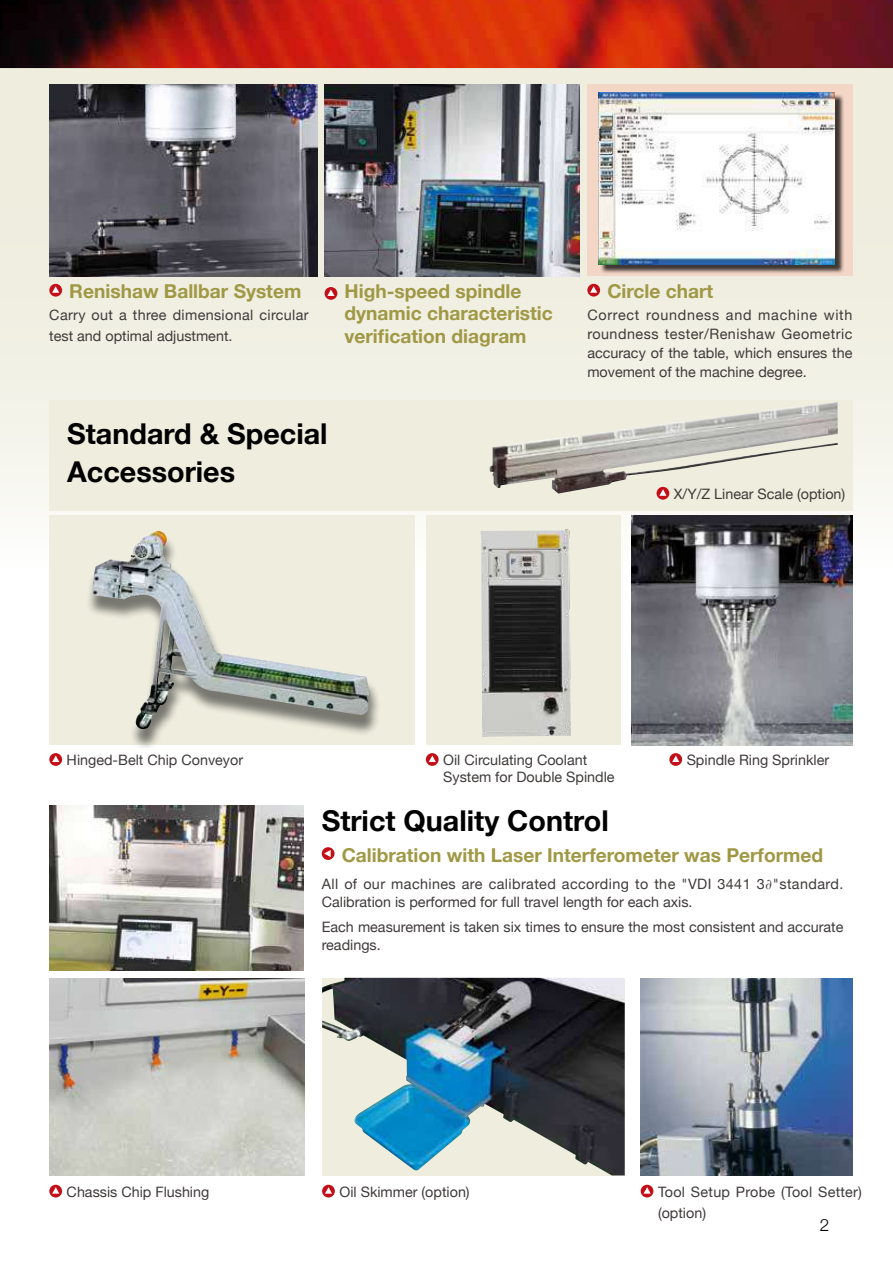
<style>
.page{position:relative;width:893px;height:1263px;background:#fff}
.page>*{position:absolute;margin:0;border:0;box-sizing:border-box;transform-origin:0 0}
.t1{font:700 28.65px/38.2px "Helvetica Neue";color:#000}
.t2{font:700 19.2px/23px "Helvetica Neue";color:#a09844}
.t3{font:300 16.95px "Helvetica Neue";color:#000}
.t4{font:14.4px/19.2px "Helvetica Neue";color:#3e3a39}
.t5{font:14.4px/21.3px "Helvetica Neue";letter-spacing:.025em;color:#3e3a39}
.t6{font:14.4px/21.3px "Helvetica Neue";letter-spacing:.02em;color:#3e3a39}
</style>
<div class="page">
<div style="left:0;top:68px;width:893px;height:499px;background:#eeedde"></div>
<img style="left:49px;top:85px;width:268px;height:191px">
<img style="left:49px;top:805px;width:255px;height:165px">
<div style="left:587px;top:85px;width:265px;height:191px;background:#f4d6c6"></div>
<div style="left:600px;top:94px;width:244px;height:179px;background:#000;opacity:.75"></div>
<img style="left:599px;top:92px;width:236px;height:172px">
<img style="left:325px;top:85px;width:255px;height:191px">
<img style="left:49px;top:978px;width:255px;height:198px">
<div style="left:49px;top:1185px;width:13px;height:12px;background:#c40e18;border-radius:50%"></div>
<svg style="left:52px;top:1187px;width:7px;height:7px"></svg>
<img style="left:322px;top:978px;width:303px;height:197px">
<img style="left:640px;top:978px;width:213px;height:198px">
<div style="left:641px;top:1185px;width:12px;height:12px;background:#c40e18;border-radius:50%"></div>
<svg style="left:643px;top:1187px;width:8px;height:7px"></svg>
<div style="left:322px;top:1185px;width:13px;height:12px;background:#c40e18;border-radius:50%"></div>
<svg style="left:325px;top:1187px;width:7px;height:7px"></svg>
<svg style="left:49px;top:284px;width:13px;height:13px"></svg>
<svg style="left:52px;top:286px;width:7px;height:7px"></svg>
<svg style="left:587px;top:284px;width:13px;height:13px"></svg>
<svg style="left:590px;top:286px;width:7px;height:7px"></svg>
<svg style="left:325px;top:287px;width:12px;height:13px"></svg>
<svg style="left:327px;top:289px;width:8px;height:7px"></svg>
<div style="left:426px;top:516px;width:195px;height:229px;background:#eeedde"></div>
<img style="left:481px;top:529px;width:90px;height:208px">
<svg style="left:426px;top:753px;width:13px;height:13px"></svg>
<svg style="left:429px;top:755px;width:7px;height:7px"></svg>
<img style="left:632px;top:516px;width:221px;height:229px">
<svg style="left:669px;top:753px;width:13px;height:13px"></svg>
<svg style="left:672px;top:755px;width:7px;height:7px"></svg>
<img style="left:489px;top:402px;width:349px;height:91px">
<div style="left:657px;top:487px;width:12px;height:13px;background:#c40e18;border-radius:50%"></div>
<svg style="left:659px;top:489px;width:7px;height:7px"></svg>
<svg style="left:49px;top:753px;width:13px;height:13px"></svg>
<svg style="left:52px;top:755px;width:7px;height:7px"></svg>
<div style="left:49px;top:516px;width:366px;height:229px;background:#eeedde"></div>
<div style="left:86px;top:534px;width:296px;height:216px;background:#000;opacity:.5"></div>
<img style="left:92px;top:531px;width:279px;height:198px">
<img style="left:0;top:0;width:893px;height:68px">
<div style="left:322px;top:847px;width:12px;height:13px;background:#c40e18;border-radius:50%"></div>
<svg style="left:324px;top:850px;width:7px;height:7px"></svg>
<h2 class="t2" style="left:69px;top:280px;width:234px">Renishaw Ballbar System</h2>
<p class="t5" style="left:49px;top:305px;width:261px">Carry out a three dimensional circular test and optimal adjustment.</p>
<h2 class="t2" style="left:345px;top:280px;width:210px">High-speed spindle dynamic characteristic verification diagram</h2>
<h1 class="t1" style="left:67px;top:415px;width:262px">Standard &amp; Special<br>Accessories</h1>
<h2 class="t2" style="left:607px;top:280px;width:107px">Circle chart</h2>
<p class="t4" style="left:587px;top:306px;width:267px;text-align:justify">Correct roundness and machine with roundness tester/Renishaw Geometric accuracy of the table, which ensures the movement of the machine degree.</p>
<p class="t4" style="left:674px;top:485px;width:173px">X/Y/Z Linear Scale (option)</p>
<p class="t4" style="left:67px;top:751px;width:178px">Hinged-Belt Chip Conveyor</p>
<p class="t4" style="left:443px;top:752px;width:173px;line-height:17px">Oil Circulating Coolant<br>System for Double Spindle</p>
<p class="t4" style="left:687px;top:751px;width:144px">Spindle Ring Sprinkler</p>
<h1 class="t1" style="left:322px;top:802px;width:288px">Strict Quality Control</h1>
<h2 class="t2" style="left:342px;top:844px;width:483px">Calibration with Laser Interferometer was Performed</h2>
<p class="t4" style="left:322px;top:876px;width:523px;line-height:18px">All of our machines are calibrated according to the "VDI 3441 3∂"standard.<br>Calibration is performed for full travel length for each axis.</p>
<p class="t4" style="left:322px;top:918px;width:523px;line-height:18px">Each measurement is taken six times to ensure the most consistent and accurate readings.</p>
<p class="t4" style="left:67px;top:1183px;width:144px">Chassis Chip Flushing</p>
<p class="t6" style="left:658px;top:1182px;width:205px">Tool Setup Probe (Tool Setter) (option)</p>
<p class="t4" style="left:339px;top:1183px;width:132px">Oil Skimmer (option)</p>
<p class="t3" style="left:820px;top:1211px;width:11px">2</p>
</div>
